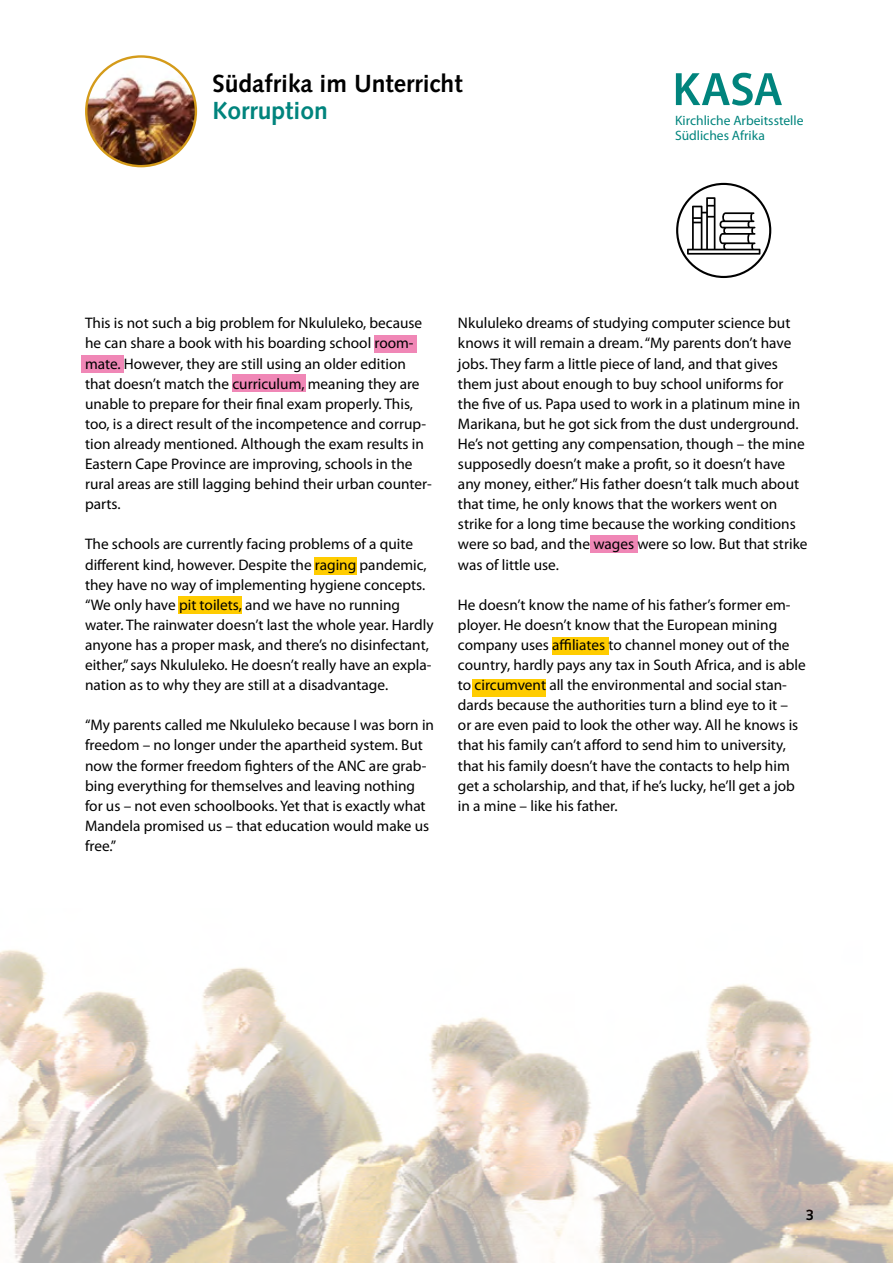
<style>
.page{position:relative;width:893px;height:1263px;background:#fff}
.page>*{position:absolute;margin:0;border:0;box-sizing:border-box;transform-origin:0 0}
.t1{font:700 24.75px "Syntax";color:#000}
.t2{font:700 24.75px "Syntax";color:#00847d}
.t3{font:15.3px/20.1px "Myriad Pro";color:#000}
.t4{font:700 15px "Syntax";color:#000}
.t5{font:13.65px/15.8px "Myriad Pro";color:#00847d}
</style>
<div class="page">
<img style="left:86px;top:56px;width:110px;height:110px;border-radius:55px">
<div style="left:85px;top:55px;width:112px;height:112px;border:2px solid #d49b1a;border-radius:50%"></div>
<svg style="left:676px;top:73px;width:106px;height:33px"></svg>
<div style="left:590px;top:536px;width:48px;height:17px;background:#f087b6"></div>
<div style="left:232px;top:375px;width:73px;height:17px;background:#f087b6"></div>
<div style="left:374px;top:336px;width:43px;height:17px;background:#f087b6"></div>
<div style="left:81px;top:355px;width:42px;height:17px;background:#f087b6"></div>
<div style="left:473px;top:679px;width:73px;height:17px;background:#fc0"></div>
<div style="left:552px;top:638px;width:57px;height:17px;background:#fc0"></div>
<div style="left:179px;top:597px;width:63px;height:17px;background:#fc0"></div>
<div style="left:315px;top:557px;width:42px;height:17px;background:#fc0"></div>
<img style="left:0;top:950px;width:893px;height:313px">
<div style="left:676px;top:183px;width:95px;height:95px;border:2px solid #000;border-radius:50%"></div>
<svg style="left:687px;top:197px;width:73px;height:58px"></svg>
<h1 class="t1" style="left:212px;top:69px;width:252px">Südafrika im Unterricht</h1>
<h1 class="t2" style="left:212px;top:96px;width:117px">Korruption</h1>
<p class="t5" style="left:675px;top:112px;width:130px">Kirchliche Arbeitsstelle<br>Südliches Afrika</p>
<p class="t3" style="left:85px;top:313px;width:348px">This is not such a big problem for Nkululeko, because he can share a book with his boarding school room&shy;mate. However, they are still using an older edition that doesn’t match the curriculum, meaning they are unable to prepare for their final exam properly. This, too, is a direct result of the incompetence and corrup&shy;tion already mentioned. Although the exam results in Eastern Cape Province are improving, schools in the rural areas are still lagging behind their urban counter&shy;parts.</p>
<p class="t3" style="left:85px;top:534px;width:350px">The schools are currently facing problems of a quite different kind, however. Despite the raging pandemic, they have no way of implementing hygiene concepts. “We only have pit toilets, and we have no running water. The rainwater doesn’t last the whole year. Hardly anyone has a proper mask, and there’s no disinfectant, either,” says Nkululeko. He doesn’t really have an expla&shy;nation as to why they are still at a disadvantage.</p>
<p class="t3" style="left:85px;top:715px;width:351px">“My parents called me Nkululeko because I was born in freedom – no longer under the apartheid system. But now the former freedom fighters of the ANC are grab&shy;bing everything for themselves and leaving nothing for us – not even schoolbooks. Yet that is exactly what Mandela promised us – that education would make us free.”</p>
<p class="t3" style="left:458px;top:313px;width:351px">Nkululeko dreams of studying computer science but knows it will remain a dream. “My parents don’t have jobs. They farm a little piece of land, and that gives them just about enough to buy school uniforms for the five of us. Papa used to work in a platinum mine in Marikana, but he got sick from the dust underground.<br>He’s not getting any compensation, though – the mine supposedly doesn’t make a profit, so it doesn’t have any money, either.” His father doesn‘t talk much about that time, he only knows that the workers went on strike for a long time because the working conditions were so bad, and the wages were so low. But that strike was of little use.</p>
<p class="t3" style="left:458px;top:594px;width:349px">He doesn’t know the name of his father’s former em&shy;ployer. He doesn’t know that the European mining company uses affiliates to channel money out of the country, hardly pays any tax in South Africa, and is able to circumvent all the environmental and social stan&shy;dards because the authorities turn a blind eye to it –<br>or are even paid to look the other way. All he knows is that his family can’t afford to send him to university, that his family doesn’t have the contacts to help him get a scholarship, and that, if he’s lucky, he’ll get a job in a mine – like his father.</p>
<p class="t4" style="left:806px;top:1206px;width:10px">3</p>
</div>
